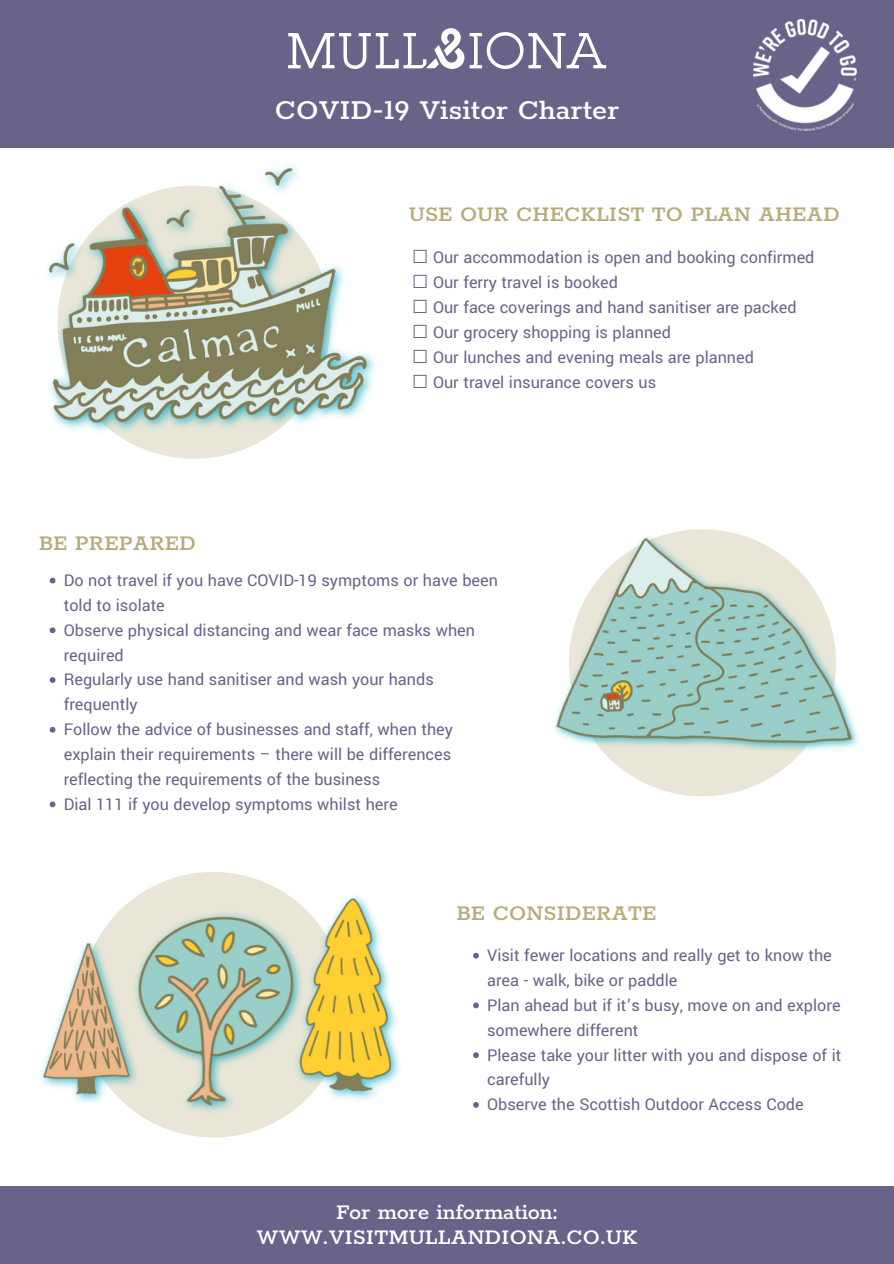
<style>
.page{position:relative;width:894px;height:1264px;background:#fff}
.page>*{position:absolute;margin:0;border:0;box-sizing:border-box;transform-origin:0 0}
.t1{font:500 31.5px "Rokkitt";color:#fff}
.t2{font:500 24px "Rokkitt";color:#b5aa79}
.t3{font:500 24px/24.9px "Rokkitt";color:#fff;text-align:center}
.t4{font:18px/24.9px "Yantramanav";color:#686389}
.s1{font-family:"DejaVu Sans"}
</style>
<div class="page">
<div style="left:0;top:0;width:893px;height:148px;background:#686389"></div>
<div style="left:0;top:1186px;width:893px;height:77px;background:#686389"></div>
<svg style="left:288px;top:28px;width:318px;height:41px"></svg>
<svg style="left:122px;top:438px;width:144px;height:21px;fill:#e9e6d7"></svg>
<img style="left:47px;top:166px;width:328px;height:272px">
<svg style="left:148px;top:872px;width:131px;height:265px;fill:#e9e6d7"></svg>
<img style="left:41px;top:888px;width:359px;height:232px">
<svg style="left:606px;top:755px;width:193px;height:41px;fill:#e9e6d7"></svg>
<img style="left:554px;top:529px;width:305px;height:226px">
<svg style="left:50px;top:577px;width:5px;height:6px"></svg>
<svg style="left:50px;top:627px;width:5px;height:6px"></svg>
<svg style="left:50px;top:677px;width:5px;height:6px"></svg>
<svg style="left:50px;top:727px;width:5px;height:5px"></svg>
<svg style="left:50px;top:801px;width:5px;height:6px"></svg>
<svg style="left:473px;top:952px;width:6px;height:6px"></svg>
<svg style="left:473px;top:1002px;width:6px;height:6px"></svg>
<svg style="left:473px;top:1052px;width:6px;height:6px"></svg>
<svg style="left:473px;top:1102px;width:6px;height:5px"></svg>
<img style="left:753px;top:19px;width:103px;height:112px">
<h1 class="t1" style="left:275px;top:94px;width:346px">COVID-19 Visitor Charter</h1>
<h2 class="t2" style="left:409px;top:202px;width:432px">USE OUR CHECKLIST TO PLAN AHEAD</h2>
<h2 class="t2" style="left:39px;top:530px;width:159px">BE PREPARED</h2>
<p class="t4" style="left:412px;top:245px;width:403px"><span class="s1">☐</span> Our accommodation is open and booking confirmed <span class="s1">☐</span> Our ferry travel is booked<br><span class="s1">☐</span> Our face coverings and hand sanitiser are packed <span class="s1">☐</span> Our grocery shopping is planned<br><span class="s1">☐</span> Our lunches and evening meals are planned<br><span class="s1">☐</span> Our travel insurance covers us</p>
<p class="t4" style="left:64px;top:568px;width:435px">Do not travel if you have COVID-19 symptoms or have been told to isolate<br>Observe physical distancing and wear face masks when required<br>Regularly use hand sanitiser and wash your hands frequently<br>Follow the advice of businesses and staff, when they explain their requirements – there will be differences reflecting the requirements of the business<br>Dial 111 if you develop symptoms whilst here</p>
<h2 class="t2" style="left:456px;top:900px;width:201px">BE CONSIDERATE</h2>
<p class="t4" style="left:487px;top:943px;width:356px">Visit fewer locations and really get to know the area - walk, bike or paddle<br>Plan ahead but if it’s busy, move on and explore somewhere different<br>Please take your litter with you and dispose of it carefully<br>Observe the Scottish Outdoor Access Code</p>
<h2 class="t3" style="left:256px;top:1200px;width:382px">For more information:<br>WWW.VISITMULLANDIONA.CO.UK</h2>
</div>
